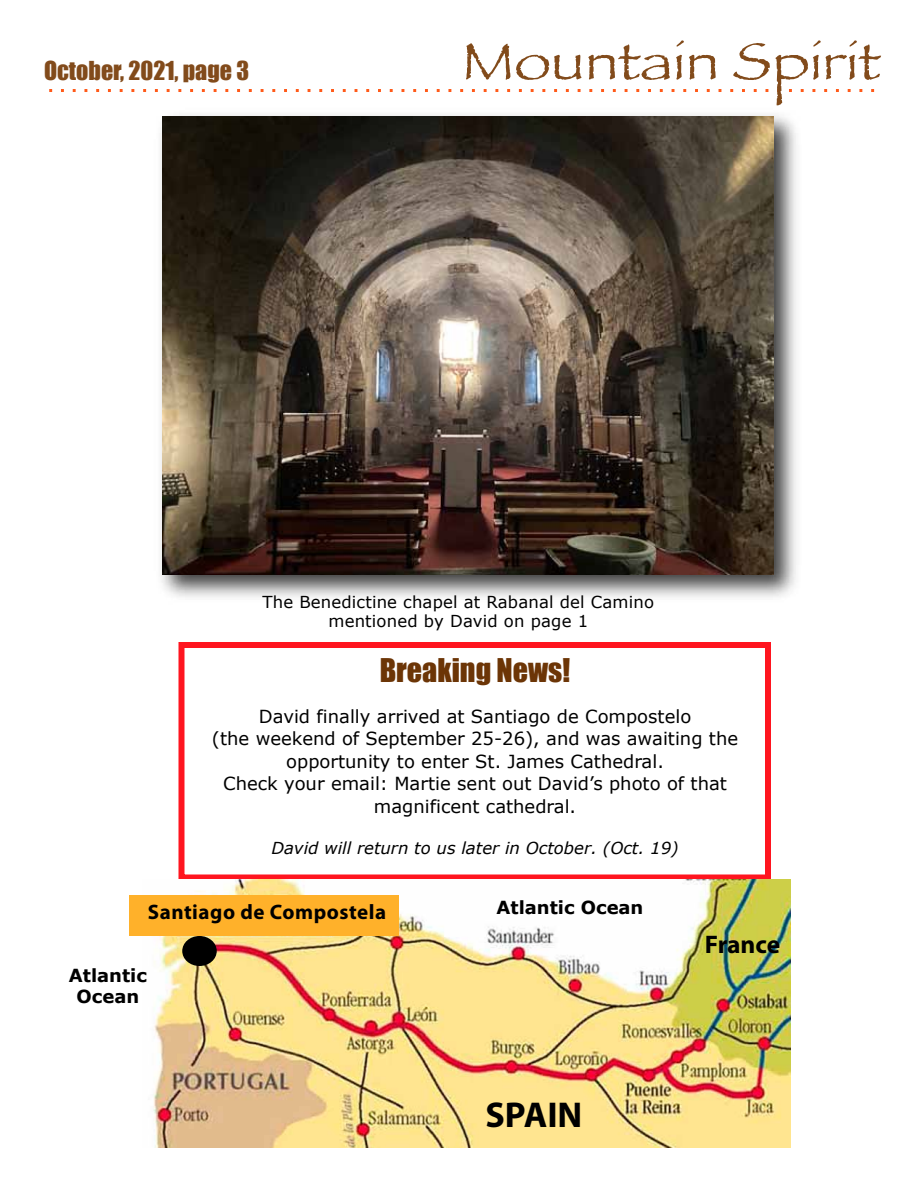
<style>
.page{position:relative;width:918px;height:1188px;background:#fff}
.page>*{position:absolute;margin:0;border:0;box-sizing:border-box;transform-origin:0 0}
.t1{font:54px "Papyrus";color:#824b1b;scale:1.13 1}
.t2{font:700 36px "Myriad Pro";color:#000}
.t3{font:30px "Impact";color:#6c3506}
.t4{font:700 25.5px "Myriad Pro";letter-spacing:-.01em;color:#000}
.t5{font:24px "Impact";color:#824b1b}
.t6{font:700 21px "Myriad Pro";letter-spacing:.025em;color:#000}
.t7{font:18px/22.5px "Verdana";color:#000;text-align:center}
.t8{font:700 18px/21px "Verdana";color:#000;text-align:center}
.t9{font:16.5px/19.5px "Verdana";letter-spacing:.01em;color:#000;text-align:center}
.t10{font:italic 16.5px "Verdana";color:#000}
</style>
<div class="page">
<svg style="left:49px;top:89px;width:826px;height:3px"></svg>
<img style="left:161px;top:115px;width:635px;height:482px">
<img style="left:163px;top:117px;width:610px;height:458px">
<div style="left:178px;top:642px;width:593px;height:238px;border:6px solid #ff151f"></div>
<img style="left:142px;top:879px;width:648px;height:268px">
<div style="left:129px;top:896px;width:270px;height:40px;background:#ffb12a"></div>
<div style="left:182px;top:936px;width:35px;height:30px;background:#000;border-radius:50%"></div>
<h3 class="t5" style="left:44px;top:52px;width:207px">October, 2021, page 3</h3>
<h1 class="t1" style="left:462px;top:29px;width:372px">Mountain Spirit</h1>
<p class="t9" style="left:262px;top:592px;width:393px">The Benedictine chapel at Rabanal del Camino mentioned by David on page 1</p>
<h3 class="t3" style="left:380px;top:647px;width:192px">Breaking News!</h3>
<p class="t7" style="left:212px;top:705px;width:528px">David finally arrived at Santiago de Compostelo<br>(the weekend of September 25-26), and was awaiting the opportunity to enter St. James Cathedral.<br>Check your email: Martie sent out David’s photo of that magnificent cathedral.</p>
<p class="t10" style="left:271px;top:837px;width:409px">David will return to us later in October. (Oct. 19)</p>
<p class="t6" style="left:148px;top:899px;width:240px">Santiago de Compostela</p>
<p class="t8" style="left:497px;top:897px;width:148px">Atlantic Ocean</p>
<p class="t8" style="left:69px;top:964px;width:80px">Atlantic<br>Ocean</p>
<h2 class="t2" style="left:486px;top:1091px;width:98px">SPAIN</h2>
<h3 class="t4" style="left:705px;top:927px;width:77px">France</h3>
</div>
